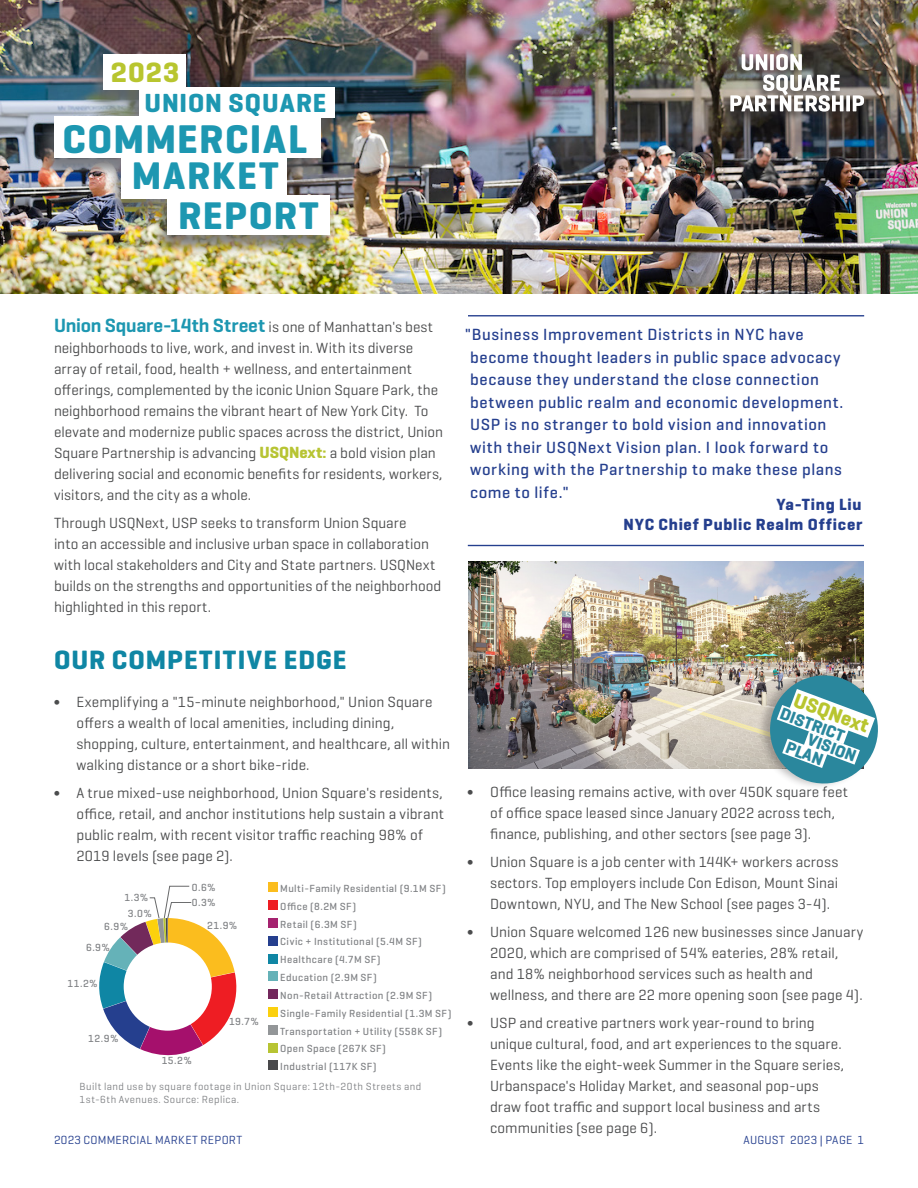
<style>
.page{position:relative;width:918px;height:1188px;background:#fff}
.page>*{position:absolute;margin:0;border:0;box-sizing:border-box;transform-origin:0 0}
.HEADER_RED{font:700 40.8px "Geogrotesque";letter-spacing:.035em;color:#1d97b1}
.HEADER_RED-2{font:700 39.15px "Geogrotesque";letter-spacing:.045em;color:#1d97b1}
.HEADER_RED-3{font:700 28.5px "Geogrotesque";color:#b8c52f}
.HEADER_RED-4{font:700 27px "Geogrotesque";letter-spacing:.04em;color:#0f86a4}
.HEADER_RED-5{font:700 26.7px "Geogrotesque";letter-spacing:.03em;color:#1d97b1}
.t1{font:700 20.55px "Geogrotesque";color:#b8c52f}
.CHAPTER_PAGES{font:600 19.5px "Geogrotesque";letter-spacing:-.01em;color:#1d97b1}
.t2{font:700 17.1px "Geogrotesque";color:#2a879d}
.CHAPTER_PAGES-2{font:500 16.5px/22.5px "Geogrotesque";letter-spacing:.035em;color:#253f8e}
.CHAPTER_PAGES-3{font:700 16.5px "Geogrotesque";letter-spacing:.045em;color:#253f8e}
.CHAPTER_PAGES-4{font:15px/21px "Geogrotesque";letter-spacing:.005em;color:#4b4c4d}
.t3{font:12px "Geogrotesque";letter-spacing:.025em;color:#253f8e}
.t4{font:500 10.5px/15.1px "Geogrotesque";letter-spacing:.045em;color:#808285}
.t5{font:10.5px/12.6px "Geogrotesque";letter-spacing:.045em;color:#808285}
.s1{font-weight:400;font-size:15px;color:#4b4c4d}
.s2{font-weight:700;font-size:16.5px;color:#b7c433}
.s3{font-weight:700;color:#b7c433}
</style>
<div class="page">
<div style="left:268px;top:883px;width:10px;height:9px;background:#fbbd1e"></div>
<div style="left:268px;top:900px;width:10px;height:10px;background:#ee1d23"></div>
<div style="left:268px;top:918px;width:10px;height:10px;background:#a5226f"></div>
<div style="left:268px;top:936px;width:10px;height:9px;background:#253f8e"></div>
<div style="left:268px;top:954px;width:10px;height:9px;background:#0f86a4"></div>
<div style="left:268px;top:972px;width:10px;height:9px;background:#65b2b8"></div>
<div style="left:268px;top:990px;width:10px;height:9px;background:#73285c"></div>
<div style="left:268px;top:1007px;width:10px;height:10px;background:#fbd00e"></div>
<div style="left:268px;top:1025px;width:10px;height:10px;background:#939698"></div>
<div style="left:268px;top:1043px;width:10px;height:9px;background:#b7c433"></div>
<div style="left:268px;top:1061px;width:10px;height:9px;background:#49494b"></div>
<svg style="left:99px;top:886px;width:138px;height:170px"></svg>
<img style="left:0;top:0;width:918px;height:294px">
<img style="left:468px;top:562px;width:396px;height:207px">
<div style="left:721px;top:52px;width:145px;height:69px;background:#231f20;opacity:.75"></div>
<svg style="left:846px;top:95px;width:4px;height:16px"></svg>
<svg style="left:853px;top:95px;width:11px;height:16px"></svg>
<svg style="left:731px;top:54px;width:113px;height:58px"></svg>
<div style="left:39px;top:56px;width:301px;height:201px;background:#636366;opacity:.75"></div>
<div style="left:104px;top:54px;width:82px;height:36px;background:#fff"></div>
<div style="left:139px;top:88px;width:196px;height:30px;background:#fff"></div>
<div style="left:54px;top:116px;width:267px;height:42px;background:#fff"></div>
<div style="left:121px;top:155px;width:165px;height:44px;background:#fff"></div>
<div style="left:168px;top:195px;width:162px;height:40px;background:#fff"></div>
<div style="left:756px;top:668px;width:123px;height:123px;background:#231f20;opacity:.3"></div>
<svg style="left:763px;top:668px;width:116px;height:123px"></svg>
<hr style="left:468px;top:315px;width:396px;height:1px;background:#253f8e">
<hr style="left:468px;top:545px;width:396px;height:1px;background:#253f8e">
<p class="HEADER_RED-3" style="left:111px;top:54px;width:70px">2023</p>
<p class="HEADER_RED-5" style="left:145px;top:86px;width:183px">UNION SQUARE</p>
<p class="HEADER_RED" style="left:63px;top:113px;width:246px">COMMERCIAL</p>
<p class="HEADER_RED-2" style="left:132px;top:151px;width:148px">MARKET</p>
<p class="HEADER_RED-2" style="left:178px;top:191px;width:142px">REPORT</p>
<p class="CHAPTER_PAGES" style="left:54px;top:314px;width:381px">Union Square-14th Street <span class="s1">is one of Manhattan's best</span></p>
<p class="CHAPTER_PAGES-4" style="left:54px;top:337px;width:391px">neighborhoods to live, work, and invest in. With its diverse array of retail, food, health + wellness, and entertainment offerings, complemented by the iconic Union Square Park, the neighborhood remains the vibrant heart of New York City. To elevate and modernize public spaces across the district, Union Square Partnership is advancing <span class="s2">USQNext</span><span class="s3">:</span> a bold vision plan delivering social and economic benefits for residents, workers, visitors, and the city as a whole.</p>
<p class="CHAPTER_PAGES-4" style="left:54px;top:512px;width:389px">Through USQNext, USP seeks to transform Union Square<br>into an accessible and inclusive urban space in collaboration with local stakeholders and City and State partners. USQNext builds on the strengths and opportunities of the neighborhood highlighted in this report.</p>
<p class="CHAPTER_PAGES-2" style="left:470px;top:323px;width:375px;text-indent:-5px">"Business Improvement Districts in NYC have become thought leaders in public space advocacy because they understand the close connection between public realm and economic development.<br>USP is no stranger to bold vision and innovation with their USQNext Vision plan. I look forward to working with the Partnership to make these plans come to life."</p>
<p class="CHAPTER_PAGES-3" style="left:776px;top:494px;width:87px">Ya-Ting Liu</p>
<p class="CHAPTER_PAGES-3" style="left:623px;top:514px;width:240px">NYC Chief Public Realm Officer</p>
<p class="HEADER_RED-4" style="left:54px;top:643px;width:294px">OUR COMPETITIVE EDGE</p>
<p class="CHAPTER_PAGES-4" style="left:76px;top:691px;width:375px;text-indent:-22px">∫ Exemplifying a "15-minute neighborhood," Union Square offers a wealth of local amenities, including dining, shopping, culture, entertainment, and healthcare, all within walking distance or a short bike-ride.</p>
<p class="CHAPTER_PAGES-4" style="left:76px;top:782px;width:369px;text-indent:-22px">∫ A true mixed-use neighborhood, Union Square's residents, office, retail, and anchor institutions help sustain a vibrant public realm, with recent visitor traffic reaching 98% of 2019 levels (see page 2).</p>
<p class="t1" style="left:799px;top:687px;width:80px;rotate:20deg">USQNext</p>
<p class="t2" style="left:785px;top:703px;width:69px;rotate:21deg">DISTRICT</p>
<p class="t2" style="left:812px;top:729px;width:52px;rotate:21deg">VISION</p>
<p class="t2" style="left:790px;top:737px;width:40px;rotate:21deg">PLAN</p>
<p class="CHAPTER_PAGES-4" style="left:490px;top:781px;width:359px;text-indent:-22px">∫ Office leasing remains active, with over 450K square feet of office space leased since January 2022 across tech, finance, publishing, and other sectors (see page 3).</p>
<p class="CHAPTER_PAGES-4" style="left:490px;top:851px;width:350px;text-align:justify;text-indent:-22px">∫ Union Square is a job center with 144K+ workers across sectors. Top employers include Con Edison, Mount Sinai Downtown, NYU, and The New School (see pages 3-4).</p>
<p class="CHAPTER_PAGES-4" style="left:490px;top:921px;width:375px;text-indent:-22px">∫ Union Square welcomed 126 new businesses since January 2020, which are comprised of 54% eateries, 28% retail, and 18% neighborhood services such as health and wellness, and there are 22 more opening soon (see page 4).</p>
<p class="CHAPTER_PAGES-4" style="left:490px;top:1012px;width:355px;text-indent:-22px">∫ USP and creative partners work year-round to bring unique cultural, food, and art experiences to the square.<br>Events like the eight-week Summer in the Square series, Urbanspace's Holiday Market, and seasonal pop-ups draw foot traffic and support local business and arts communities (see page 6).</p>
<p class="t4" style="left:125px;top:889px;width:26px">1.3%</p>
<p class="t4" style="left:192px;top:879px;width:25px">0.6%<br>0.3%</p>
<p class="t4" style="left:280px;top:881px;width:167px">Multi-Family Residential (9.1M SF)</p>
<p class="t4" style="left:280px;top:898px;width:77px">Office (8.2M SF)</p>
<p class="t4" style="left:280px;top:916px;width:78px">Retail (6.3M SF)</p>
<p class="t4" style="left:280px;top:934px;width:143px">Civic + Institutional (5.4M SF)</p>
<p class="t4" style="left:280px;top:952px;width:102px">Healthcare (4.7M SF)</p>
<p class="t4" style="left:280px;top:970px;width:98px">Education (2.9M SF)</p>
<p class="t4" style="left:280px;top:988px;width:153px">Non-Retail Attraction (2.9M SF)</p>
<p class="t4" style="left:280px;top:1005px;width:173px">Single-Family Residential (1.3M SF)</p>
<p class="t4" style="left:280px;top:1023px;width:163px">Transportation + Utility (558K SF)</p>
<p class="t4" style="left:280px;top:1041px;width:107px">Open Space (267K SF)</p>
<p class="t4" style="left:280px;top:1059px;width:98px">Industrial (117K SF)</p>
<p class="t4" style="left:128px;top:905px;width:25px">3.0%</p>
<p class="t4" style="left:207px;top:917px;width:32px">21.9%</p>
<p class="t4" style="left:104px;top:919px;width:25px">6.9%</p>
<p class="t4" style="left:86px;top:939px;width:25px">6.9%</p>
<p class="t4" style="left:68px;top:976px;width:32px">11.2%</p>
<p class="t4" style="left:229px;top:1014px;width:31px">19.7%</p>
<p class="t4" style="left:88px;top:1031px;width:32px">12.9%</p>
<p class="t4" style="left:162px;top:1053px;width:32px">15.2%</p>
<p class="t5" style="left:80px;top:1080px;width:343px">Built land use by square footage in Union Square: 12th-20th Streets and<br>1st-6th Avenues. Source: Replica.</p>
<p class="t3" style="left:54px;top:1132px;width:190px">2023 COMMERCIAL MARKET REPORT</p>
<p class="t3" style="left:743px;top:1132px;width:122px">AUGUST 2023 | PAGE 1</p>
</div>
